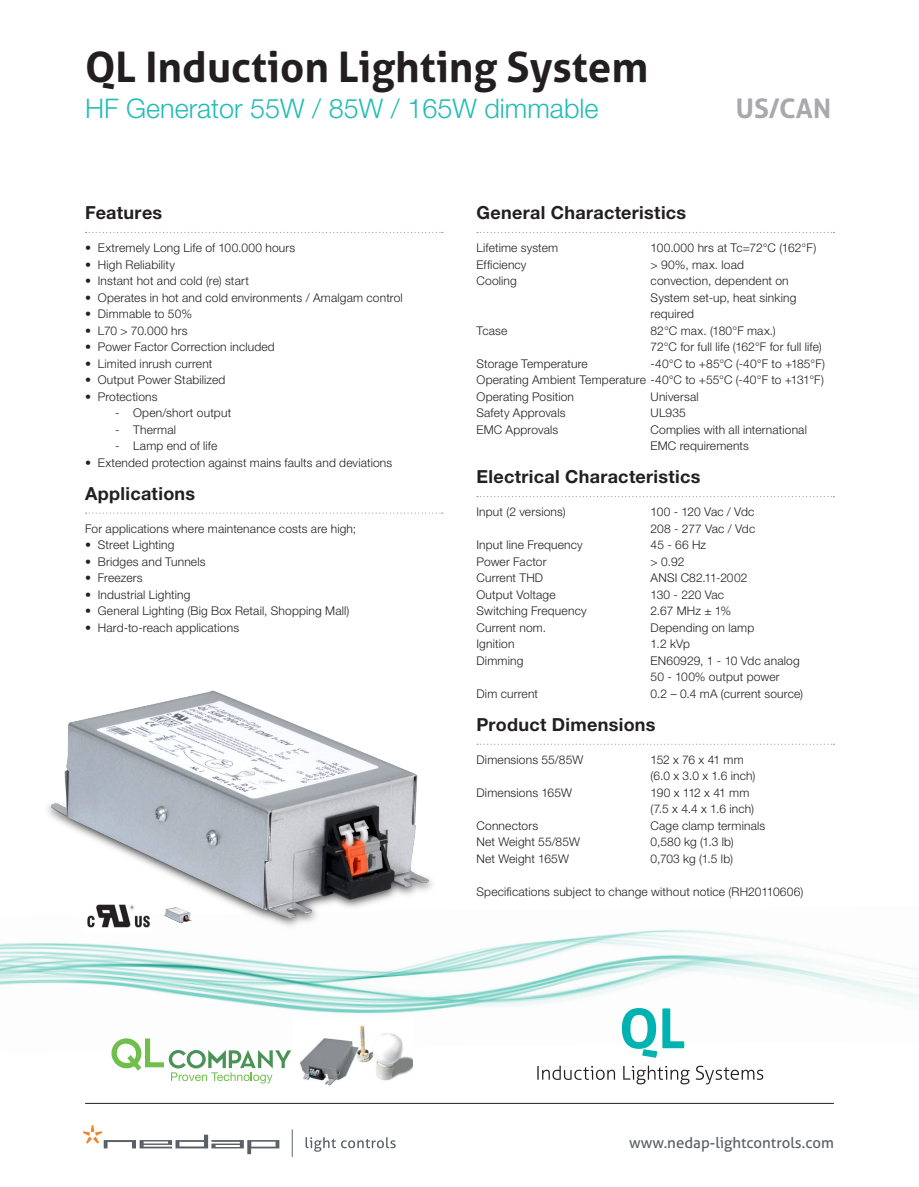
<style>
.page{position:relative;width:919px;height:1187px;background:#fff}
.page>*{position:absolute;margin:0;border:0;box-sizing:border-box;transform-origin:0 0}
.t1{font:700 42px "Aller";color:#231f20}
.t2{font:300 27px "Helvetica Neue LT Std";color:#22bcb5}
.t3{font:700 27px "Aller";color:#a8a9ad}
.t4{font:700 18px "Helvetica Neue LT Std";letter-spacing:.015em;color:#231f20}
.t5{font:15px "Aller";color:#5a6067}
.t6{font:300 12px/16.5px "Helvetica Neue LT Std";letter-spacing:.015em;color:#231f20}
.t7{font:300 12px "Helvetica Neue LT Std";letter-spacing:-.015em;color:#231f20}
.t8{font:300 12px "Helvetica Neue LT Std";letter-spacing:-.055em;color:#231f20}
</style>
<div class="page">
<img style="left:0;top:930px;width:918px;height:118px">
<svg style="left:86px;top:232px;width:357px;height:1px"></svg>
<svg style="left:86px;top:512px;width:357px;height:1px"></svg>
<svg style="left:477px;top:232px;width:357px;height:1px"></svg>
<svg style="left:477px;top:496px;width:357px;height:1px"></svg>
<svg style="left:477px;top:743px;width:357px;height:1px"></svg>
<img style="left:9px;top:690px;width:433px;height:253px">
<img style="left:85px;top:900px;width:66px;height:31px">
<img style="left:157px;top:900px;width:43px;height:31px">
<svg style="left:305px;top:1137px;width:90px;height:14px"></svg>
<svg style="left:83px;top:1125px;width:196px;height:29px"></svg>
<svg style="left:292px;top:1129px;width:1px;height:27px"></svg>
<hr style="left:85px;top:1102px;width:748px;height:1px;background:#231f20">
<svg style="left:537px;top:1065px;width:226px;height:19px"></svg>
<svg style="left:621px;top:1007px;width:63px;height:50px"></svg>
<svg style="left:110px;top:1036px;width:181px;height:47px"></svg>
<img style="left:293px;top:1017px;width:119px;height:69px">
<p class="t1" style="left:85px;top:41px;width:565px">QL Induction Lighting System</p>
<p class="t2" style="left:85px;top:92px;width:515px">HF Generator 55W / 85W / 165W dimmable</p>
<p class="t3" style="left:735px;top:92px;width:97px">US/CAN</p>
<p class="t4" style="left:85px;top:201px;width:79px">Features</p>
<p class="t6" style="left:85px;top:239px;width:212px">• Extremely Long Life of 100.000 hours</p>
<p class="t6" style="left:85px;top:256px;width:91px">• High Reliability</p>
<p class="t6" style="left:85px;top:272px;width:165px">• Instant hot and cold (re) start</p>
<p class="t6" style="left:85px;top:289px;width:319px">• Operates in hot and cold environments / Amalgam control</p>
<p class="t6" style="left:85px;top:305px;width:108px">• Dimmable to 50%</p>
<p class="t6" style="left:85px;top:322px;width:104px">• L70 &gt; 70.000 hrs</p>
<p class="t6" style="left:85px;top:338px;width:191px">• Power Factor Correction included</p>
<p class="t6" style="left:85px;top:355px;width:129px">• Limited inrush current</p>
<p class="t6" style="left:85px;top:371px;width:142px">• Output Power Stabilized</p>
<p class="t6" style="left:85px;top:388px;width:74px">• Protections</p>
<p class="t6" style="left:115px;top:404px;width:118px">- Open/short output</p>
<p class="t6" style="left:115px;top:421px;width:62px">- Thermal</p>
<p class="t6" style="left:115px;top:437px;width:104px">- Lamp end of life</p>
<p class="t6" style="left:85px;top:454px;width:309px">• Extended protection against mains faults and deviations</p>
<p class="t4" style="left:85px;top:482px;width:112px">Applications</p>
<p class="t6" style="left:85px;top:520px;width:272px">For applications where maintenance costs are high;</p>
<p class="t6" style="left:85px;top:536px;width:91px">• Street Lighting</p>
<p class="t6" style="left:85px;top:553px;width:122px">• Bridges and Tunnels</p>
<p class="t6" style="left:85px;top:569px;width:59px">• Freezers</p>
<p class="t6" style="left:85px;top:586px;width:107px">• Industrial Lighting</p>
<p class="t6" style="left:85px;top:602px;width:266px">• General Lighting (Big Box Retail, Shopping Mall)</p>
<p class="t6" style="left:85px;top:619px;width:155px">• Hard-to-reach applications</p>
<p class="t4" style="left:476px;top:201px;width:211px">General Characteristics</p>
<p class="t6" style="left:476px;top:239px;width:83px">Lifetime system</p>
<p class="t6" style="left:650px;top:239px;width:167px">100.000 hrs at Tc=72°C (162°F)</p>
<p class="t6" style="left:476px;top:256px;width:51px">Efficiency</p>
<p class="t6" style="left:650px;top:256px;width:95px">&gt; 90%, max. load</p>
<p class="t6" style="left:476px;top:272px;width:42px">Cooling</p>
<p class="t6" style="left:650px;top:272px;width:147px">convection, dependent on<br>System set-up, heat sinking required</p>
<p class="t6" style="left:476px;top:322px;width:32px">Tcase</p>
<p class="t6" style="left:650px;top:322px;width:126px">82°C max. (180°F max.)</p>
<p class="t6" style="left:650px;top:338px;width:172px">72°C for full life (162°F for full life)</p>
<p class="t6" style="left:476px;top:355px;width:113px">Storage Temperature</p>
<p class="t6" style="left:650px;top:355px;width:176px">-40°C to +85°C (-40°F to +185°F)</p>
<p class="t6" style="left:476px;top:371px;width:349px">Operating Ambient Temperature -40°C to +55°C (-40°F to +131°F)</p>
<p class="t6" style="left:476px;top:388px;width:99px">Operating Position</p>
<p class="t6" style="left:650px;top:388px;width:50px">Universal</p>
<p class="t6" style="left:476px;top:404px;width:90px">Safety Approvals</p>
<p class="t6" style="left:650px;top:404px;width:37px">UL935</p>
<p class="t6" style="left:476px;top:421px;width:83px">EMC Approvals</p>
<p class="t6" style="left:650px;top:421px;width:158px">Complies with all international<br>EMC requirements</p>
<p class="t4" style="left:476px;top:465px;width:225px">Electrical Characteristics</p>
<p class="t6" style="left:476px;top:503px;width:91px">Input (2 versions)</p>
<p class="t7" style="left:650px;top:504px;width:105px">100 - 120 Vac / Vdc</p>
<p class="t6" style="left:650px;top:520px;width:106px">208 - 277 Vac / Vdc</p>
<p class="t6" style="left:476px;top:536px;width:108px">Input line Frequency</p>
<p class="t6" style="left:650px;top:536px;width:57px">45 - 66 Hz</p>
<p class="t6" style="left:476px;top:553px;width:71px">Power Factor</p>
<p class="t6" style="left:650px;top:553px;width:35px">&gt; 0.92</p>
<p class="t6" style="left:476px;top:569px;width:68px">Current THD</p>
<p class="t6" style="left:650px;top:569px;width:98px">ANSI C82.11-2002</p>
<p class="t6" style="left:476px;top:586px;width:81px">Output Voltage</p>
<p class="t6" style="left:650px;top:586px;width:75px">130 - 220 Vac</p>
<p class="t6" style="left:476px;top:602px;width:112px">Switching Frequency</p>
<p class="t6" style="left:650px;top:602px;width:82px">2.67 MHz ± 1%</p>
<p class="t6" style="left:476px;top:619px;width:71px">Current nom.</p>
<p class="t6" style="left:650px;top:619px;width:105px">Depending on lamp</p>
<p class="t6" style="left:476px;top:635px;width:39px">Ignition</p>
<p class="t6" style="left:650px;top:635px;width:41px">1.2 kVp</p>
<p class="t6" style="left:476px;top:652px;width:48px">Dimming</p>
<p class="t6" style="left:650px;top:652px;width:150px">EN60929, 1 - 10 Vdc analog</p>
<p class="t6" style="left:650px;top:668px;width:130px">50 - 100% output power</p>
<p class="t6" style="left:476px;top:685px;width:63px">Dim current</p>
<p class="t6" style="left:650px;top:685px;width:154px">0.2 – 0.4 mA (current source)</p>
<p class="t4" style="left:476px;top:713px;width:180px">Product Dimensions</p>
<p class="t6" style="left:476px;top:751px;width:108px">Dimensions 55/85W</p>
<p class="t6" style="left:650px;top:751px;width:95px">152 x 76 x 41 mm</p>
<p class="t6" style="left:650px;top:767px;width:106px">(6.0 x 3.0 x 1.6 inch)</p>
<p class="t6" style="left:476px;top:784px;width:97px">Dimensions 165W</p>
<p class="t8" style="left:650px;top:785px;width:100px">190 x 112 x 41 mm</p>
<p class="t6" style="left:650px;top:800px;width:105px">(7.5 x 4.4 x 1.6 inch)</p>
<p class="t6" style="left:476px;top:817px;width:63px">Connectors</p>
<p class="t6" style="left:650px;top:817px;width:116px">Cage clamp terminals</p>
<p class="t6" style="left:476px;top:833px;width:105px">Net Weight 55/85W</p>
<p class="t6" style="left:650px;top:833px;width:85px">0,580 kg (1.3 lb)</p>
<p class="t6" style="left:476px;top:850px;width:94px">Net Weight 165W</p>
<p class="t6" style="left:650px;top:850px;width:84px">0,703 kg (1.5 lb)</p>
<p class="t6" style="left:476px;top:883px;width:328px">Specifications subject to change without notice (RH20110606)</p>
<p class="t5" style="left:629px;top:1133px;width:206px">www.nedap-lightcontrols.com</p>
</div>
